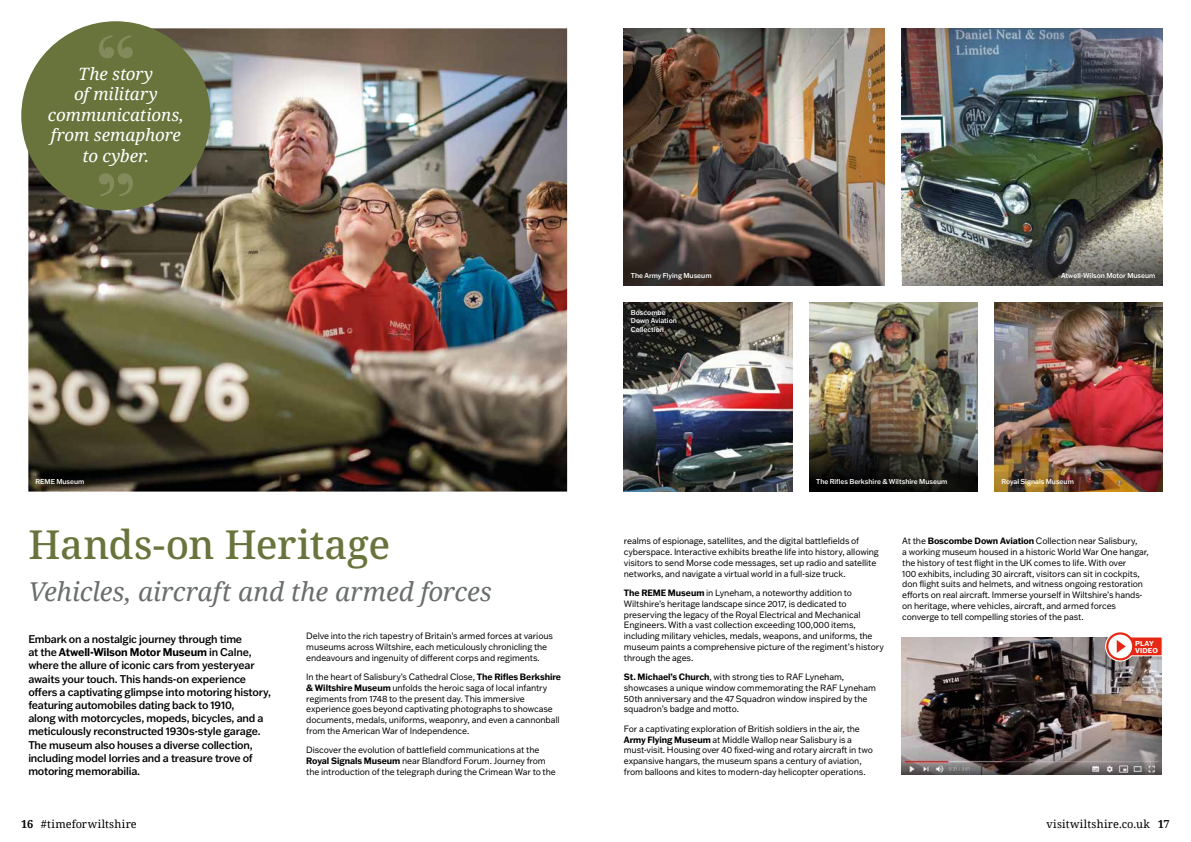
<style>
.page{position:relative;width:1191px;height:842px;background:#fff}
.page>*{position:absolute;margin:0;border:0;box-sizing:border-box;transform-origin:0 0}
.t1{font:500 40px "Noto Serif";letter-spacing:-.01em;color:#69743c}
.t2{font:italic 26px "Noto Serif";letter-spacing:-.005em;color:#6b6e6e}
.t3{font:italic 17px/20.4px "Noto Serif";letter-spacing:-.005em;color:#fff;text-align:center}
.t4{font:500 11px/13.2px "Franklin Gothic ATF";letter-spacing:-.02em;color:#000;scale:.95 1}
.t5{font:11px "Noto Serif";letter-spacing:.025em;color:#000}
.t6{font:9px/10.8px "Franklin Gothic ATF";letter-spacing:-.01em;color:#000;scale:.95 1}
.t7{font:500 7px/8.4px "Franklin Gothic ATF";color:#fff;scale:.95 1}
.t8{font:700 7px/7px "Franklin Gothic ATF";letter-spacing:.02em;color:#fff}
.s1{font-weight:700}
</style>
<div class="page">
<img style="left:809px;top:303px;width:168px;height:189px">
<img style="left:28px;top:28px;width:539px;height:464px">
<img style="left:901px;top:28px;width:261px;height:258px">
<img style="left:994px;top:303px;width:168px;height:189px">
<img style="left:624px;top:28px;width:260px;height:258px">
<img style="left:624px;top:303px;width:168px;height:189px">
<img style="left:901px;top:638px;width:260px;height:137px">
<div style="left:1105px;top:631px;width:30px;height:30px;border:3px solid #fff;border-radius:50%"></div>
<svg style="left:1107px;top:633px;width:26px;height:26px"></svg>
<div style="left:1106px;top:632px;width:28px;height:28px;border:2px solid #e52713;border-radius:50%"></div>
<svg style="left:1116px;top:636px;width:47px;height:21px"></svg>
<div style="left:21px;top:21px;width:189px;height:189px;background:#69743c;border-radius:50%"></div>
<svg style="left:99px;top:35px;width:34px;height:23px"></svg>
<svg style="left:99px;top:173px;width:34px;height:23px"></svg>
<h3 class="t3" style="left:48px;top:63px;width:138px">The story<br>of military communications, from semaphore to cyber.</h3>
<p class="t7" style="left:35px;top:478px;width:53px">REME Museum</p>
<h1 class="t1" style="left:28px;top:517px;width:363px">Hands-on Heritage</h1>
<h2 class="t2" style="left:28px;top:573px;width:465px">Vehicles, aircraft and the armed forces</h2>
<p class="t4" style="left:28px;top:632px;width:257px">Embark on a nostalgic journey through time<br>at the <span class="s1">Atwell-Wilson Motor Museum</span> in Calne, where the allure of iconic cars from yesteryear awaits your touch. This hands-on experience offers a captivating glimpse into motoring history, featuring automobiles dating back to 1910,<br>along with motorcycles, mopeds, bicycles, and a meticulously reconstructed 1930s-style garage.<br>The museum also houses a diverse collection, including model lorries and a treasure trove of motoring memorabilia.</p>
<p class="t6" style="left:306px;top:630px;width:261px">Delve into the rich tapestry of Britain’s armed forces at various museums across Wiltshire, each meticulously chronicling the endeavours and ingenuity of different corps and regiments.</p>
<p class="t6" style="left:306px;top:671px;width:270px">In the heart of Salisbury’s Cathedral Close, <span class="s1">The Rifles Berkshire &amp; Wiltshire Museum</span> unfolds the heroic saga of local infantry regiments from 1748 to the present day. This immersive experience goes beyond captivating photographs to showcase documents, medals, uniforms, weaponry, and even a cannonball from the American War of Independence.</p>
<p class="t6" style="left:306px;top:744px;width:264px">Discover the evolution of battlefield communications at the<br><span class="s1">Royal Signals Museum</span> near Blandford Forum. Journey from the introduction of the telegraph during the Crimean War to the</p>
<p class="t7" style="left:631px;top:271px;width:86px">The Army Flying Museum</p>
<p class="t7" style="left:631px;top:308px;width:50px">Boscombe<br>Down Aviation<br>Collection</p>
<p class="t7" style="left:1061px;top:272px;width:101px">Atwell-Wilson Motor Museum</p>
<p class="t7" style="left:816px;top:478px;width:140px">The Rifles Berkshire &amp; Wiltshire Museum</p>
<p class="t7" style="left:1001px;top:478px;width:78px">Royal Signals Museum</p>
<p class="t6" style="left:624px;top:535px;width:270px">realms of espionage, satellites, and the digital battlefields of cyberspace. Interactive exhibits breathe life into history, allowing visitors to send Morse code messages, set up radio and satellite networks, and navigate a virtual world in a full-size truck.</p>
<p class="t6" style="left:624px;top:587px;width:275px"><span class="s1">The REME Museum</span> in Lyneham, a noteworthy addition to Wiltshire’s heritage landscape since 2017, is dedicated to preserving the legacy of the Royal Electrical and Mechanical Engineers. With a vast collection exceeding 100,000 items, including military vehicles, medals, weapons, and uniforms, the museum paints a comprehensive picture of the regiment’s history through the ages.</p>
<p class="t6" style="left:624px;top:671px;width:267px"><span class="s1">St. Michael’s Church</span>, with strong ties to RAF Lyneham, showcases a unique window commemorating the RAF Lyneham 50th anniversary and the 47 Squadron window inspired by the squadron’s badge and motto.</p>
<p class="t6" style="left:624px;top:723px;width:264px">For a captivating exploration of British soldiers in the air, the <span class="s1">Army Flying Museum</span> at Middle Wallop near Salisbury is a must-visit. Housing over 40 fixed-wing and rotary aircraft in two expansive hangars, the museum spans a century of aviation, from balloons and kites to modern-day helicopter operations.</p>
<p class="t6" style="left:902px;top:535px;width:261px">At the <span class="s1">Boscombe Down Aviation</span> Collection near Salisbury,<br>a working museum housed in a historic World War One hangar, the history of test flight in the UK comes to life. With over<br>100 exhibits, including 30 aircraft, visitors can sit in cockpits, don flight suits and helmets, and witness ongoing restoration efforts on real aircraft. Immerse yourself in Wiltshire’s hands&shy;on heritage, where vehicles, aircraft, and armed forces converge to tell compelling stories of the past.</p>
<p class="t8" style="left:1135px;top:639px;width:24px">PLAY<br>VIDEO</p>
<p class="t5" style="left:21px;top:816px;width:117px"><span class="s1">16</span> #timeforwiltshire</p>
<p class="t5" style="left:1046px;top:816px;width:125px">visitwiltshire.co.uk <span class="s1">17</span></p>
</div>
